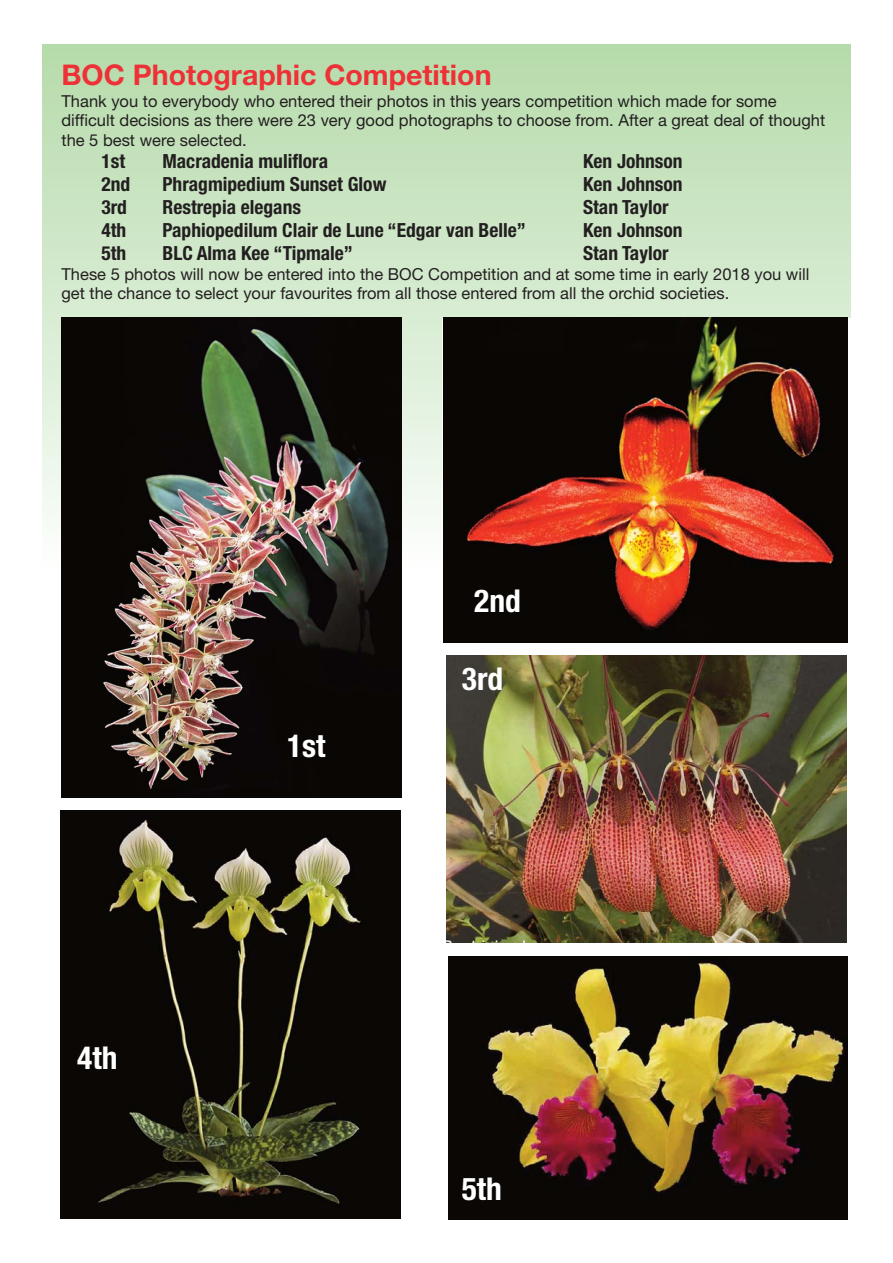
<style>
.page{position:relative;width:893px;height:1263px;background:#fff}
.page>*{position:absolute;margin:0;border:0;box-sizing:border-box;transform-origin:0 0}
.t1{font:700 condensed 31.5px "Helvetica Neue";color:#fff}
.t2{font:700 28.5px "Helvetica Neue";color:#ee3136}
.t3{font:700 condensed 19.5px "Helvetica Neue";color:#231f20}
.t4{font:16.5px/19.2px "Helvetica Neue";color:#231f20}
</style>
<div class="page">
<svg style="left:43px;top:44px;width:807px;height:529px;background:#c8e3c0"></svg>
<img style="left:62px;top:318px;width:339px;height:480px">
<img style="left:444px;top:318px;width:404px;height:324px">
<img style="left:446px;top:656px;width:401px;height:287px">
<img style="left:60px;top:810px;width:341px;height:408px">
<img style="left:449px;top:957px;width:398px;height:262px">
<h2 class="t2" style="left:62px;top:65px;width:432px">BOC Photographic Competition</h2>
<p class="t4" style="left:62px;top:93px;width:765px">Thank you to everybody who entered their photos in this years competition which made for some difficult decisions as there were 23 very good photographs to choose from. After a great deal of thought the 5 best were selected.</p>
<p class="t3" style="left:101px;top:154px;width:25px">1st</p>
<p class="t3" style="left:162px;top:154px;width:167px">Macradenia muliflora</p>
<p class="t3" style="left:583px;top:154px;width:101px">Ken Johnson</p>
<p class="t3" style="left:101px;top:177px;width:30px">2nd</p>
<p class="t3" style="left:162px;top:177px;width:225px">Phragmipedium Sunset Glow</p>
<p class="t3" style="left:583px;top:177px;width:101px">Ken Johnson</p>
<p class="t3" style="left:101px;top:200px;width:27px">3rd</p>
<p class="t3" style="left:162px;top:200px;width:140px">Restrepia elegans</p>
<p class="t3" style="left:583px;top:200px;width:87px">Stan Taylor</p>
<p class="t3" style="left:101px;top:223px;width:26px">4th</p>
<p class="t3" style="left:162px;top:223px;width:365px">Paphiopedilum Clair de Lune “Edgar van Belle”</p>
<p class="t3" style="left:583px;top:223px;width:101px">Ken Johnson</p>
<p class="t3" style="left:101px;top:246px;width:26px">5th</p>
<p class="t3" style="left:162px;top:246px;width:192px">BLC Alma Kee “Tipmale”</p>
<p class="t3" style="left:583px;top:246px;width:87px">Stan Taylor</p>
<p class="t4" style="left:62px;top:266px;width:749px">These 5 photos will now be entered into the BOC Competition and at some time in early 2018 you will get the chance to select your favourites from all those entered from all the orchid societies.</p>
<h1 class="t1" style="left:474px;top:590px;width:48px">2nd</h1>
<h1 class="t1" style="left:77px;top:1046px;width:42px">4th</h1>
<h1 class="t1" style="left:287px;top:735px;width:40px">1st</h1>
<h1 class="t1" style="left:462px;top:667px;width:43px">3rd</h1>
<h1 class="t1" style="left:462px;top:1178px;width:42px">5th</h1>
</div>
